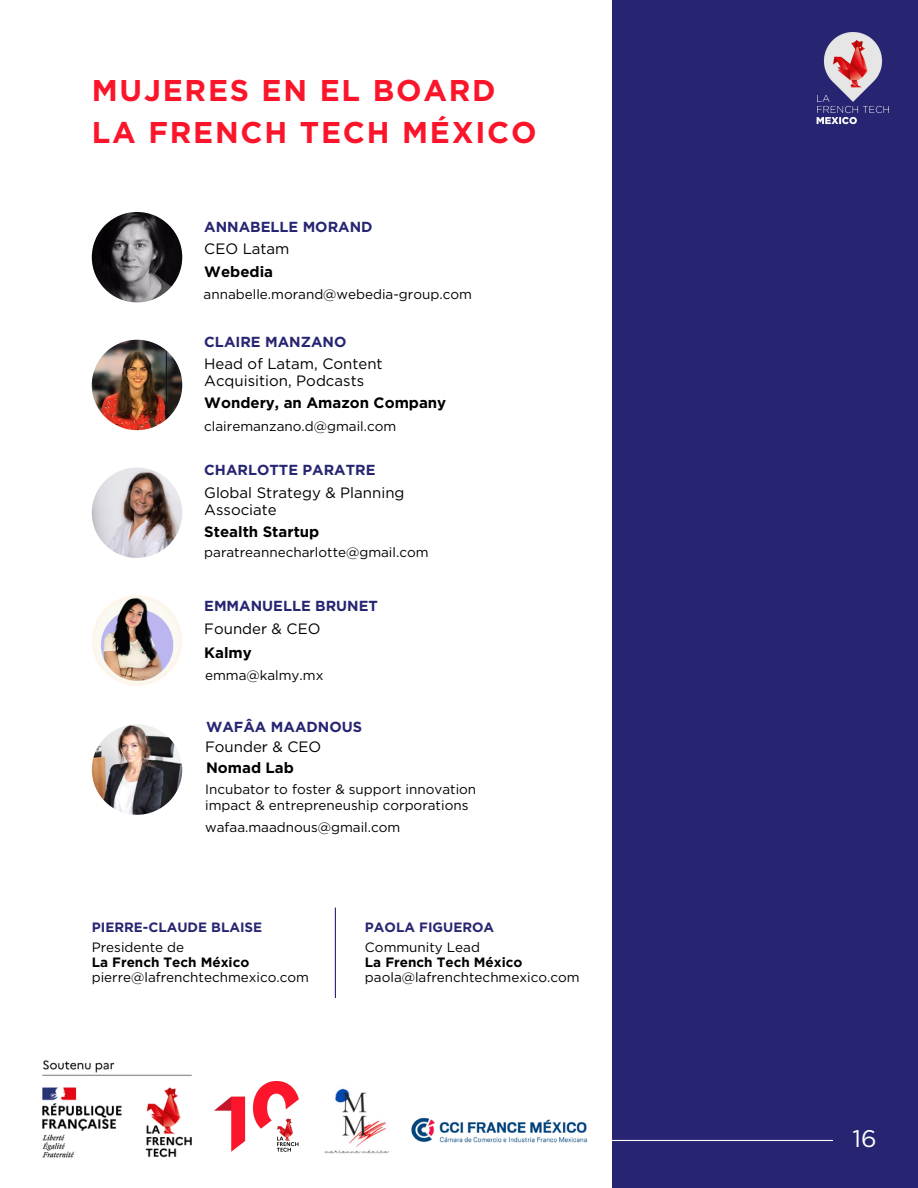
<style>
.page{position:relative;width:918px;height:1188px;background:#fff}
.page>*{position:absolute;margin:0;border:0;box-sizing:border-box;transform-origin:0 0}
.t1{font:700 30px "Gotham";letter-spacing:.06em;color:#fb152b}
.t2{font:24px "Gotham";color:#fff}
.t3{font:15px "Gotham";color:#000}
.t4{font:700 15px "Gotham";color:#000}
.t5{font:700 14.55px "Gotham";color:#272571}
.t6{font:13.5px "Gotham";color:#000}
.t7{font:700 13.5px "Gotham";color:#000}
.t8{font:700 13.5px "Gotham";color:#272571}
</style>
<div class="page">
<div style="left:612px;top:0;width:306px;height:1188px;background:#272571"></div>
<img style="left:92px;top:212px;width:90px;height:90px;border-radius:50%">
<img style="left:92px;top:340px;width:90px;height:90px;border-radius:50%">
<img style="left:92px;top:468px;width:90px;height:90px;border-radius:50%">
<img style="left:92px;top:595px;width:90px;height:91px;border-radius:50%">
<img style="left:92px;top:724px;width:90px;height:91px;border-radius:50%">
<hr style="left:584px;top:1140px;width:249px;height:1px;background:#fff">
<img style="left:215px;top:1082px;width:84px;height:70px">
<img style="left:42px;top:1060px;width:150px;height:98px">
<img style="left:324px;top:1088px;width:65px;height:66px">
<img style="left:411px;top:1117px;width:177px;height:26px">
<img style="left:816px;top:32px;width:73px;height:93px">
<hr style="left:335px;top:908px;width:1px;height:90px;background:#272571">
<p class="t1" style="left:92px;top:73px;width:405px">MUJERES EN EL BOARD</p>
<p class="t1" style="left:92px;top:114px;width:446px">LA FRENCH TECH MÉXICO</p>
<p class="t5" style="left:204px;top:218px;width:170px">ANNABELLE MORAND</p>
<p class="t3" style="left:204px;top:240px;width:87px">CEO Latam</p>
<p class="t4" style="left:204px;top:262px;width:70px">Webedia</p>
<p class="t6" style="left:204px;top:286px;width:270px">annabelle.morand@webedia-group.com</p>
<p class="t5" style="left:204px;top:333px;width:144px">CLAIRE MANZANO</p>
<p class="t3" style="left:204px;top:355px;width:180px">Head of Latam, Content</p>
<p class="t3" style="left:204px;top:371px;width:161px">Acquisition, Podcasts</p>
<p class="t4" style="left:204px;top:394px;width:244px">Wondery, an Amazon Company</p>
<p class="t6" style="left:204px;top:418px;width:194px">clairemanzano.d@gmail.com</p>
<p class="t5" style="left:204px;top:461px;width:173px">CHARLOTTE PARATRE</p>
<p class="t3" style="left:204px;top:483px;width:202px">Global Strategy &amp; Planning</p>
<p class="t3" style="left:204px;top:500px;width:74px">Associate</p>
<p class="t4" style="left:204px;top:522px;width:117px">Stealth Startup</p>
<p class="t6" style="left:204px;top:544px;width:226px">paratreannecharlotte@gmail.com</p>
<p class="t5" style="left:204px;top:597px;width:175px">EMMANUELLE BRUNET</p>
<p class="t3" style="left:204px;top:620px;width:118px">Founder &amp; CEO</p>
<p class="t4" style="left:204px;top:644px;width:49px">Kalmy</p>
<p class="t6" style="left:205px;top:667px;width:120px">emma@kalmy.mx</p>
<p class="t5" style="left:206px;top:718px;width:157px">WAFÂA MAADNOUS</p>
<p class="t3" style="left:205px;top:738px;width:118px">Founder &amp; CEO</p>
<p class="t4" style="left:206px;top:759px;width:89px">Nomad Lab</p>
<p class="t6" style="left:205px;top:781px;width:273px">Incubator to foster &amp; support innovation</p>
<p class="t6" style="left:205px;top:797px;width:265px">impact &amp; entrepreneuship corporations</p>
<p class="t6" style="left:205px;top:819px;width:197px">wafaa.maadnous@gmail.com</p>
<p class="t8" style="left:92px;top:919px;width:172px">PIERRE-CLAUDE BLAISE</p>
<p class="t8" style="left:365px;top:919px;width:131px">PAOLA FIGUEROA</p>
<p class="t6" style="left:92px;top:939px;width:94px">Presidente de</p>
<p class="t7" style="left:92px;top:954px;width:159px">La French Tech México</p>
<p class="t6" style="left:365px;top:939px;width:117px">Community Lead</p>
<p class="t7" style="left:365px;top:954px;width:159px">La French Tech México</p>
<p class="t6" style="left:92px;top:969px;width:219px">pierre@lafrenchtechmexico.com</p>
<p class="t6" style="left:365px;top:969px;width:216px">paola@lafrenchtechmexico.com</p>
<p class="t2" style="left:853px;top:1124px;width:26px">16</p>
</div>
